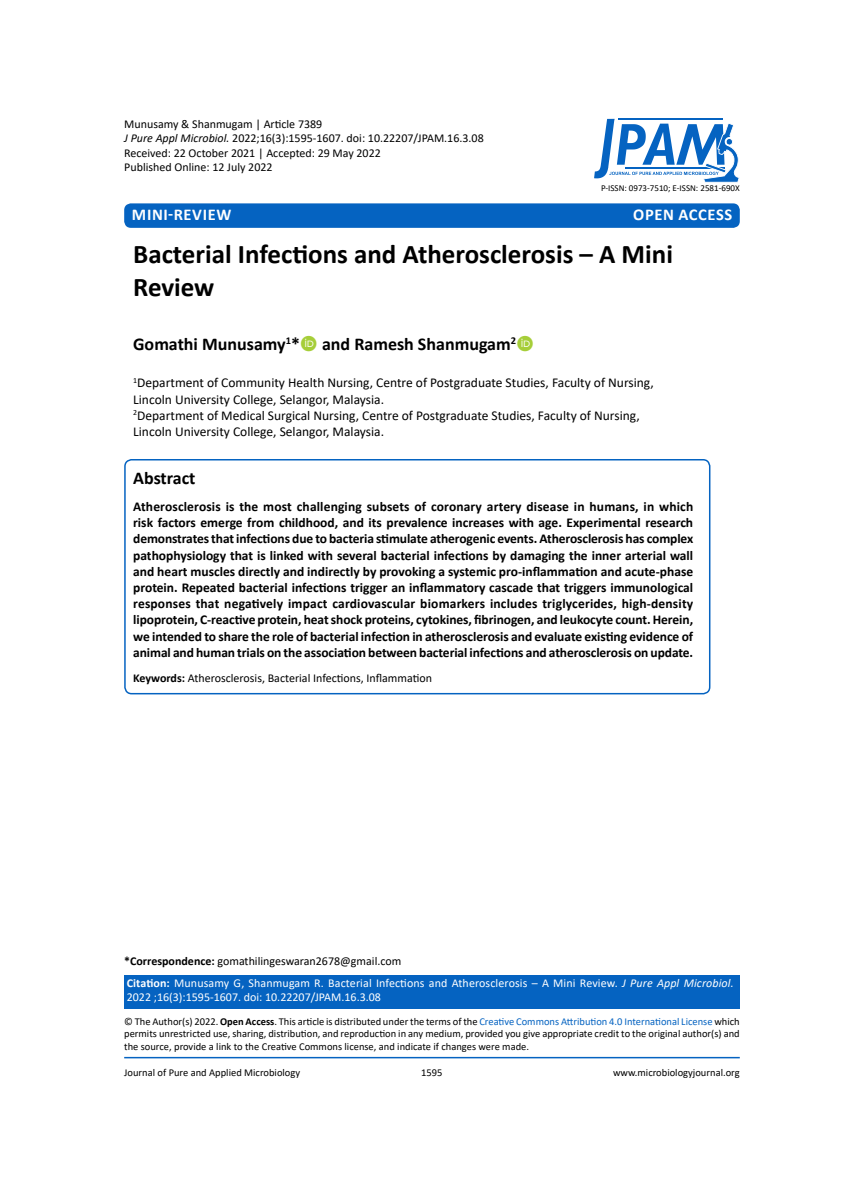
<style>
.page{position:relative;width:864px;height:1188px;background:#fff}
.page>*{position:absolute;margin:0;border:0;box-sizing:border-box;transform-origin:0 0}
.t1{font:700 27px/32.4px "Calibri";color:#000}
.t2{font:700 18px "Calibri";color:#000}
.t3{font:700 16.5px "Calibri";letter-spacing:.04em;color:#fff}
.t4{font:700 13.5px/16.2px "Calibri";letter-spacing:-.005em;color:#000;text-align:justify}
.t5{font:13.5px/16.2px "Calibri";color:#000}
.t6{font:12px/14.4px "Calibri";color:#000}
.t7{font:12px/14.4px "Calibri";letter-spacing:.01em;color:#fff}
.t8{font:10.5px/12.6px "Calibri";color:#000;text-align:justify}
.t9{font:9px "Calibri";color:#000}
.s1{font-style:italic}
.s2{font-weight:700}
.s3{color:#0563c1}
</style>
<div class="page">
<div style="left:124px;top:975px;width:616px;height:33px;background:#0563c1"></div>
<hr style="left:124px;top:1057px;width:616px;height:1px;background:#0563c1">
<div style="left:124px;top:203px;width:616px;height:25px;background:#0563c1;border-radius:7px"></div>
<div style="left:124px;top:459px;width:586px;height:235px;border:2px solid #0563c1;border-radius:7px"></div>
<svg style="left:594px;top:119px;width:145px;height:64px"></svg>
<p class="t6" style="left:124px;top:116px;width:361px">Munusamy &amp; Shanmugam | Article 7389<br><span class="s1">J Pure Appl Microbiol.</span> 2022;16(3):1595-1607. doi: 10.22207/JPAM.16.3.08<br>Received: 22 October 2021 | Accepted: 29 May 2022<br>Published Online: 12 July 2022</p>
<p class="t9" style="left:601px;top:182px;width:140px">P-ISSN: 0973-7510; E-ISSN: 2581-690X</p>
<p class="t3" style="left:132px;top:203px;width:101px">Mini-Review</p>
<p class="t3" style="left:633px;top:203px;width:101px">OPEN ACCESS</p>
<h1 class="t1" style="left:133px;top:238px;width:541px">Bacterial Infections and Atherosclerosis – A Mini<br>Review</h1>
<h2 class="t2" style="left:133px;top:331px;width:384px">Gomathi Munusamy<sup>1</sup>* and Ramesh Shanmugam<sup>2</sup></h2>
<p class="t5" style="left:133px;top:375px;width:522px"><sup>1</sup>Department of Community Health Nursing, Centre of Postgraduate Studies, Faculty of Nursing, Lincoln University College, Selangor, Malaysia.<br><sup>2</sup>Department of Medical Surgical Nursing, Centre of Postgraduate Studies, Faculty of Nursing, Lincoln University College, Selangor, Malaysia.</p>
<h2 class="t2" style="left:133px;top:466px;width:64px">Abstract</h2>
<p class="t4" style="left:133px;top:498px;width:562px">Atherosclerosis is the most challenging subsets of coronary artery disease in humans, in which risk factors emerge from childhood, and its prevalence increases with age. Experimental research demonstrates that infections due to bacteria stimulate atherogenic events. Atherosclerosis has complex pathophysiology that is linked with several bacterial infections by damaging the inner arterial wall and heart muscles directly and indirectly by provoking a systemic pro-inflammation and acute-phase protein. Repeated bacterial infections trigger an inflammatory cascade that triggers immunological responses that negatively impact cardiovascular biomarkers includes triglycerides, high-density lipoprotein, C-reactive protein, heat shock proteins, cytokines, fibrinogen, and leukocyte count. Herein, we intended to share the role of bacterial infection in atherosclerosis and evaluate existing evidence of animal and human trials on the association between bacterial infections and atherosclerosis on update.</p>
<p class="t6" style="left:133px;top:670px;width:300px"><span class="s2">Keywords:</span> Atherosclerosis, Bacterial Infections, Inflammation</p>
<p class="t6" style="left:124px;top:953px;width:279px"><span class="s2">*Correspondence:</span> gomathilingeswaran2678@gmail.com</p>
<p class="t7" style="left:127px;top:975px;width:608px"><span class="s2">Citation:</span> Munusamy G, Shanmugam R. Bacterial Infections and Atherosclerosis – A Mini Review. <span class="s1">J Pure Appl Microbiol.<br></span>2022 ;16(3):1595-1607. doi: 10.22207/JPAM.16.3.08</p>
<p class="t8" style="left:124px;top:1015px;width:617px">© The Author(s) 2022. <span class="s2">Open Access</span>. This article is distributed under the terms of the <span class="s3">Creative Commons Attribution 4.0 International License</span> which permits unrestricted use, sharing, distribution, and reproduction in any medium, provided you give appropriate credit to the original author(s) and the source, provide a link to the Creative Commons license, and indicate if changes were made.</p>
<p class="t8" style="left:124px;top:1066px;width:177px">Journal of Pure and Applied Microbiology</p>
<p class="t8" style="left:421px;top:1066px;width:23px">1595</p>
<p class="t8" style="left:613px;top:1066px;width:128px">www.microbiologyjournal.org</p>
</div>
